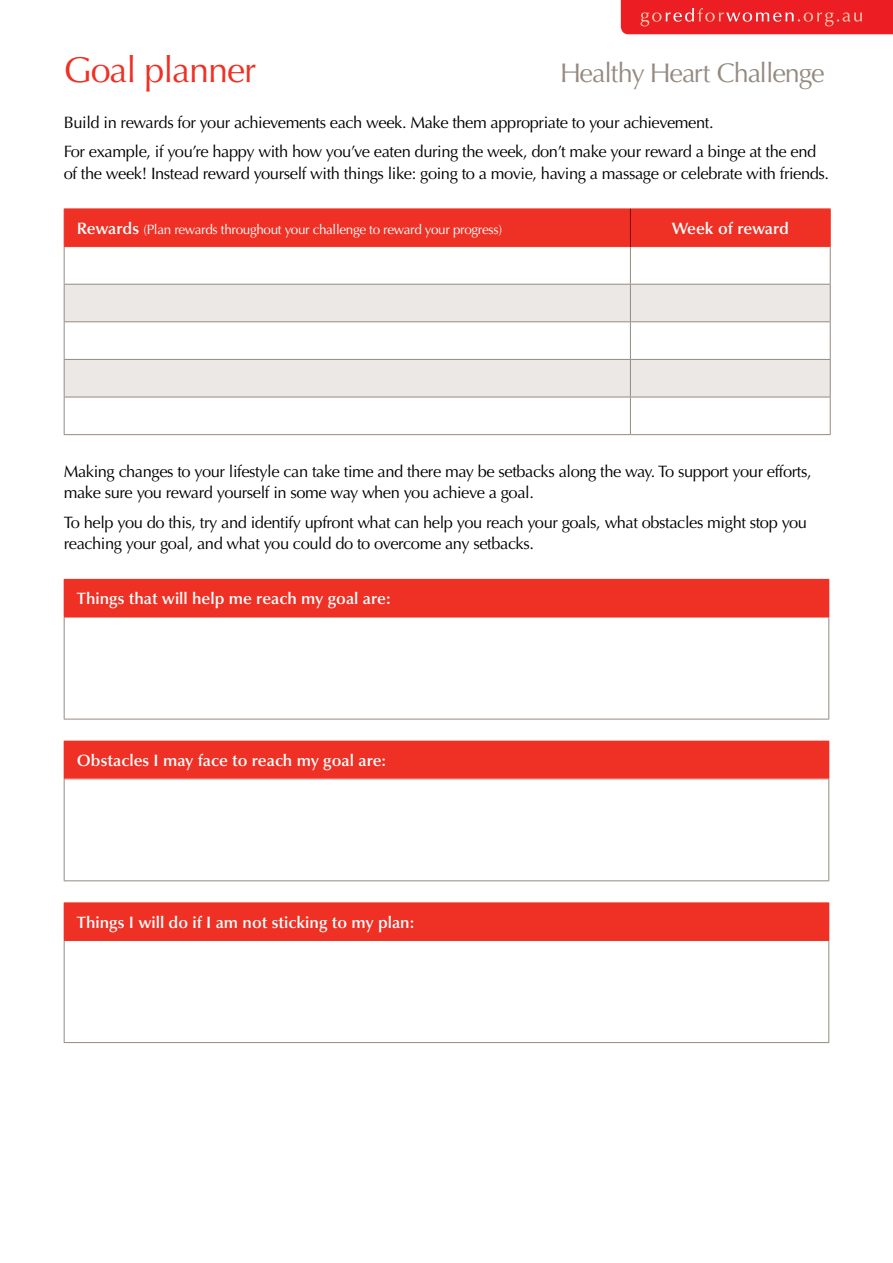
<style>
.page{position:relative;width:893px;height:1263px;background:#fff}
.page>*{position:absolute;margin:0;border:0;box-sizing:border-box;transform-origin:0 0}
.t1{font:36px "Optima LT";letter-spacing:-.03em;color:#ee3124}
.t2{font:27px "Optima LT";letter-spacing:-.04em;color:#948a81}
.t3{font:16.5px/29.5px "Optima LT";letter-spacing:-.025em;color:#000}
.t4{font:600 16.5px "Optima LT";color:#fff}
.t5{font:13.5px "Optima LT";letter-spacing:-.025em;color:#fff}
.s1{font-weight:600;font-size:16.5px}
</style>
<div class="page">
<div style="left:65px;top:210px;width:765px;height:36px;background:#ee3124"></div>
<svg style="left:65px;top:247px;width:765px;height:187px"></svg>
<svg style="left:65px;top:285px;width:765px;height:112px;fill:#ece8e5"></svg>
<hr style="left:64px;top:247px;width:1px;height:37px;background:#948a81">
<hr style="left:630px;top:247px;width:1px;height:37px;background:#948a81">
<hr style="left:830px;top:247px;width:1px;height:37px;background:#948a81">
<hr style="left:64px;top:284px;width:566px;height:1px;background:#948a81">
<hr style="left:64px;top:285px;width:1px;height:36px;background:#948a81">
<hr style="left:630px;top:284px;width:201px;height:1px;background:#948a81">
<hr style="left:630px;top:285px;width:1px;height:36px;background:#948a81">
<hr style="left:830px;top:285px;width:1px;height:36px;background:#948a81">
<hr style="left:64px;top:321px;width:566px;height:1px;background:#948a81">
<hr style="left:64px;top:322px;width:1px;height:37px;background:#948a81">
<hr style="left:630px;top:321px;width:201px;height:1px;background:#948a81">
<hr style="left:630px;top:322px;width:1px;height:37px;background:#948a81">
<hr style="left:830px;top:322px;width:1px;height:37px;background:#948a81">
<hr style="left:64px;top:359px;width:566px;height:1px;background:#948a81">
<hr style="left:64px;top:360px;width:1px;height:37px;background:#948a81">
<hr style="left:630px;top:359px;width:201px;height:1px;background:#948a81">
<hr style="left:630px;top:360px;width:1px;height:37px;background:#948a81">
<hr style="left:830px;top:360px;width:1px;height:37px;background:#948a81">
<hr style="left:64px;top:397px;width:566px;height:1px;background:#948a81">
<hr style="left:64px;top:397px;width:1px;height:37px;background:#948a81">
<hr style="left:630px;top:397px;width:201px;height:1px;background:#948a81">
<hr style="left:630px;top:397px;width:1px;height:37px;background:#948a81">
<hr style="left:830px;top:397px;width:1px;height:37px;background:#948a81">
<hr style="left:64px;top:434px;width:566px;height:1px;background:#948a81">
<hr style="left:630px;top:434px;width:201px;height:1px;background:#948a81">
<hr style="left:64px;top:209px;width:566px;height:1px;background:#ee3124">
<hr style="left:64px;top:209px;width:1px;height:37px;background:#ee3124">
<hr style="left:630px;top:209px;width:201px;height:1px;background:#ee3124">
<hr style="left:830px;top:209px;width:1px;height:37px;background:#ee3124">
<hr style="left:64px;top:246px;width:566px;height:1px;background:#ee3124">
<hr style="left:630px;top:246px;width:201px;height:1px;background:#ee3124">
<div style="left:64px;top:579px;width:765px;height:38px;background:#ee3124"></div>
<hr style="left:64px;top:617px;width:1px;height:102px;background:#948a81">
<hr style="left:828px;top:617px;width:1px;height:102px;background:#948a81">
<hr style="left:64px;top:719px;width:765px;height:1px;background:#948a81">
<hr style="left:64px;top:617px;width:765px;height:1px;background:#ee3124">
<div style="left:64px;top:741px;width:765px;height:38px;background:#ee3124"></div>
<hr style="left:64px;top:779px;width:1px;height:101px;background:#948a81">
<hr style="left:828px;top:779px;width:1px;height:101px;background:#948a81">
<hr style="left:64px;top:880px;width:765px;height:1px;background:#948a81">
<div style="left:64px;top:903px;width:765px;height:37px;background:#ee3124"></div>
<hr style="left:64px;top:941px;width:1px;height:101px;background:#948a81">
<hr style="left:828px;top:941px;width:1px;height:101px;background:#948a81">
<hr style="left:64px;top:1042px;width:765px;height:1px;background:#948a81">
<hr style="left:64px;top:902px;width:765px;height:1px;background:#ee3124">
<hr style="left:64px;top:940px;width:765px;height:1px;background:#ee3124">
<svg style="left:621px;top:0;width:272px;height:34px;background:#ee2a2f"></svg>
<hr style="left:630px;top:209px;width:1px;height:38px;background:#8b0304">
<h1 class="t1" style="left:64px;top:48px;width:194px">Goal planner</h1>
<h2 class="t2" style="left:560px;top:57px;width:266px">Healthy Heart Challenge</h2>
<p class="t3" style="left:64px;top:108px;width:754px">Build in rewards for your achievements each week. Make them appropriate to your achievement.<br>For example, if you’re happy with how you’ve eaten during the week, don’t make your reward a binge at the end</p>
<p class="t3" style="left:64px;top:159px;width:767px">of the week! Instead reward yourself with things like: going to a movie, having a massage or celebrate with friends.</p>
<p class="t5" style="left:77px;top:221px;width:427px"><span class="s1">Rewards</span> (Plan rewards throughout your challenge to reward your progress)</p>
<p class="t4" style="left:672px;top:219px;width:119px">Week of reward</p>
<p class="t3" style="left:64px;top:461px;width:749px;line-height:21px">Making changes to your lifestyle can take time and there may be setbacks along the way. To support your efforts, make sure you reward yourself in some way when you achieve a goal.</p>
<p class="t3" style="left:64px;top:512px;width:745px;line-height:21.5px">To help you do this, try and identify upfront what can help you reach your goals, what obstacles might stop you reaching your goal, and what you could do to overcome any setbacks.</p>
<p class="t4" style="left:77px;top:589px;width:315px">Things that will help me reach my goal are:</p>
<p class="t4" style="left:77px;top:751px;width:311px">Obstacles I may face to reach my goal are:</p>
<p class="t4" style="left:77px;top:912px;width:339px">Things I will do if I am not sticking to my plan:</p>
</div>
